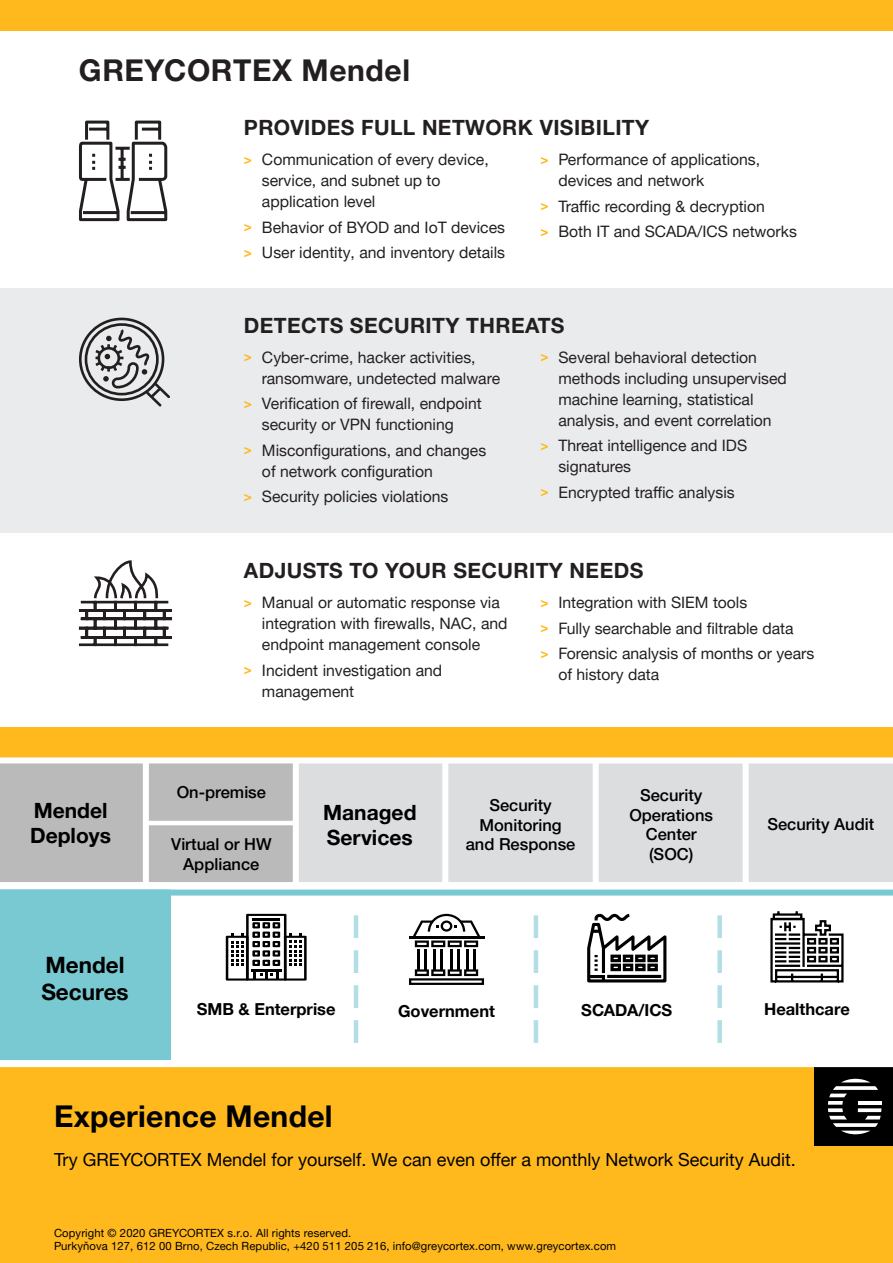
<style>
.page{position:relative;width:893px;height:1263px;background:#fff}
.page>*{position:absolute;margin:0;border:0;box-sizing:border-box;transform-origin:0 0}
.t1{font:700 30px "Helvetica Neue LTW1 G";letter-spacing:.02em;color:#231f20}
.Header_Style_2{font:700 30px "Helvetica Neue LTW1 G";letter-spacing:.01em;color:#000}
.Header_Style_3{font:700 22.5px/27px "Helvetica Neue LTW1 G";color:#000}
.t2{font:700 21px "Helvetica Neue LTW1 G";letter-spacing:.02em;color:#231f20}
.Other_-_Icon_p_4{font:700 21px/25.2px "Helvetica Neue LTW1 G";color:#000}
.Header_Style_3-2{font:700 21px/25.2px "Helvetica Neue LTW1 G";color:#000}
.t3{font:18px "Helvetica Neue LTW1 G";color:#000}
.Other_-_Icon_p_4-2{font:500 16.5px/19.8px "Helvetica Neue LTW1 G";color:#000;text-align:center}
.Other_-_Icon_p_4-3{font:700 16.5px "Helvetica Neue LTW1 G";color:#000}
.t4{font:15.75px/21px "Helvetica Neue LTW1 G";color:#231f20}
.Other_-_Footer{font:11.25px "Helvetica Neue LTW1 G";letter-spacing:.01em;color:#000}
.s1{font-weight:700;font-size:13.5px;color:#ffb91d}
</style>
<div class="page">
<div style="left:0;top:288px;width:893px;height:245px;background:#eaebec"></div>
<div style="left:0;top:0;width:893px;height:30px;background:#ffb91d"></div>
<svg style="left:79px;top:120px;width:89px;height:102px"></svg>
<svg style="left:79px;top:317px;width:91px;height:90px"></svg>
<svg style="left:78px;top:560px;width:94px;height:87px"></svg>
<div style="left:0;top:1063px;width:893px;height:200px;background:#ffb91d"></div>
<div style="left:0;top:889px;width:170px;height:171px;background:#79c9d3"></div>
<hr style="left:409px;top:936px;width:75px;height:2px;background:#000">
<hr style="left:417px;top:949px;width:3px;height:21px;background:#000">
<hr style="left:424px;top:949px;width:3px;height:21px;background:#000">
<hr style="left:434px;top:949px;width:2px;height:21px;background:#000">
<hr style="left:441px;top:949px;width:2px;height:21px;background:#000">
<hr style="left:450px;top:949px;width:2px;height:21px;background:#000">
<hr style="left:457px;top:949px;width:2px;height:21px;background:#000">
<hr style="left:466px;top:949px;width:3px;height:21px;background:#000">
<hr style="left:473px;top:949px;width:3px;height:21px;background:#000">
<svg style="left:413px;top:914px;width:67px;height:33px"></svg>
<svg style="left:409px;top:969px;width:75px;height:16px"></svg>
<svg style="left:587px;top:913px;width:80px;height:70px"></svg>
<svg style="left:226px;top:914px;width:81px;height:66px"></svg>
<svg style="left:717px;top:915px;width:5px;height:128px"></svg>
<svg style="left:534px;top:915px;width:4px;height:128px"></svg>
<svg style="left:354px;top:915px;width:4px;height:128px"></svg>
<div style="left:149px;top:763px;width:145px;height:58px;background:#bababa"></div>
<div style="left:149px;top:825px;width:145px;height:59px;background:#bababa"></div>
<div style="left:0;top:763px;width:141px;height:119px;background:#bababa"></div>
<div style="left:447px;top:763px;width:147px;height:123px;background:#dcdddf"></div>
<div style="left:599px;top:763px;width:145px;height:123px;background:#dcdddf"></div>
<div style="left:749px;top:763px;width:144px;height:121px;background:#dcdddf"></div>
<div style="left:297px;top:763px;width:145px;height:123px;background:#dcdddf"></div>
<div style="left:0;top:727px;width:893px;height:30px;background:#ffb91d"></div>
<div style="left:0;top:882px;width:893px;height:7px;background:#fff"></div>
<div style="left:815px;top:1067px;width:78px;height:79px;background:#000"></div>
<svg style="left:828px;top:1079px;width:53px;height:55px"></svg>
<hr style="left:858px;top:1101px;width:23px;height:4px;background:#fff">
<div style="left:0;top:1061px;width:893px;height:6px;background:#fff"></div>
<div style="left:293px;top:761px;width:6px;height:126px;background:#fff"></div>
<div style="left:442px;top:761px;width:6px;height:126px;background:#fff"></div>
<div style="left:593px;top:761px;width:6px;height:126px;background:#fff"></div>
<div style="left:743px;top:761px;width:6px;height:126px;background:#fff"></div>
<div style="left:0;top:889px;width:893px;height:6px;background:#79c9d3"></div>
<svg style="left:770px;top:911px;width:74px;height:72px"></svg>
<h1 class="t1" style="left:79px;top:52px;width:333px">GREYCORTEX Mendel</h1>
<h2 class="t2" style="left:244px;top:115px;width:407px">PROVIDES FULL NETWORK VISIBILITY</h2>
<p class="t4" style="left:262px;top:149px;width:228px;text-indent:-18px"><span class="s1">&gt;</span> Communication of every device, service, and subnet up to application level</p>
<p class="t4" style="left:244px;top:217px;width:263px"><span class="s1">&gt;</span> Behavior of BYOD and IoT devices</p>
<p class="t4" style="left:244px;top:242px;width:263px"><span class="s1">&gt;</span> User identity, and inventory details</p>
<p class="t4" style="left:558px;top:149px;width:203px;text-indent:-18px"><span class="s1">&gt;</span> Performance of applications, devices and network</p>
<p class="t4" style="left:540px;top:196px;width:226px"><span class="s1">&gt;</span> Traffic recording &amp; decryption</p>
<p class="t4" style="left:540px;top:221px;width:258px"><span class="s1">&gt;</span> Both IT and SCADA/ICS networks</p>
<h2 class="t2" style="left:244px;top:312px;width:322px">DETECTS SECURITY THREATS</h2>
<p class="t4" style="left:262px;top:346px;width:240px;text-indent:-18px"><span class="s1">&gt;</span> Cyber-crime, hacker activities, ransomware, undetected malware</p>
<p class="t4" style="left:262px;top:393px;width:221px;text-indent:-18px"><span class="s1">&gt;</span> Verification of firewall, endpoint security or VPN functioning</p>
<p class="t4" style="left:262px;top:439px;width:226px;text-indent:-18px"><span class="s1">&gt;</span> Misconfigurations, and changes of network configuration</p>
<p class="t4" style="left:244px;top:486px;width:206px"><span class="s1">&gt;</span> Security policies violations</p>
<p class="t4" style="left:558px;top:346px;width:230px;text-indent:-18px"><span class="s1">&gt;</span> Several behavioral detection methods including unsupervised machine learning, statistical analysis, and event correlation</p>
<p class="t4" style="left:558px;top:435px;width:190px;text-indent:-18px"><span class="s1">&gt;</span> Threat intelligence and IDS signatures</p>
<p class="t4" style="left:540px;top:481px;width:196px"><span class="s1">&gt;</span> Encrypted traffic analysis</p>
<h2 class="t2" style="left:244px;top:558px;width:401px">ADJUSTS TO YOUR SECURITY NEEDS</h2>
<p class="t4" style="left:262px;top:592px;width:247px;text-indent:-18px"><span class="s1">&gt;</span> Manual or automatic response via integration with firewalls, NAC, and endpoint management console</p>
<p class="t4" style="left:262px;top:659px;width:182px;text-indent:-18px"><span class="s1">&gt;</span> Incident investigation and management</p>
<p class="t4" style="left:540px;top:592px;width:208px"><span class="s1">&gt;</span> Integration with SIEM tools</p>
<p class="t4" style="left:540px;top:617px;width:255px"><span class="s1">&gt;</span> Fully searchable and filtrable data</p>
<p class="t4" style="left:558px;top:643px;width:257px;text-indent:-18px"><span class="s1">&gt;</span> Forensic analysis of months or years of history data</p>
<p class="Other_-_Icon_p_4-2" style="left:177px;top:782px;width:91px">On-premise</p>
<p class="Other_-_Icon_p_4-2" style="left:171px;top:835px;width:102px">Virtual or HW<br>Appliance</p>
<p class="Header_Style_3-2" style="left:30px;top:797px;width:82px">Mendel<br>Deploys</p>
<p class="Other_-_Icon_p_4-2" style="left:466px;top:795px;width:111px">Security<br>Monitoring and Response</p>
<p class="Other_-_Icon_p_4-2" style="left:629px;top:785px;width:85px">Security<br>Operations<br>Center (SOC)</p>
<p class="Other_-_Icon_p_4" style="left:323px;top:799px;width:95px">Managed<br>Services</p>
<p class="Header_Style_3" style="left:41px;top:951px;width:89px">Mendel<br>Secures</p>
<p class="Other_-_Icon_p_4-2" style="left:767px;top:814px;width:108px">Security Audit</p>
<p class="Other_-_Icon_p_4-3" style="left:197px;top:999px;width:140px">SMB &amp; Enterprise</p>
<p class="Other_-_Icon_p_4-3" style="left:398px;top:1001px;width:98px">Government</p>
<p class="Other_-_Icon_p_4-3" style="left:581px;top:1000px;width:92px">SCADA/ICS</p>
<p class="Other_-_Icon_p_4-3" style="left:764px;top:999px;width:87px">Healthcare</p>
<p class="Header_Style_2" style="left:54px;top:1098px;width:280px">Experience Mendel</p>
<p class="t3" style="left:54px;top:1148px;width:743px">Try GREYCORTEX Mendel for yourself. We can even offer a monthly Network Security Audit.</p>
<p class="Other_-_Footer" style="left:54px;top:1226px;width:299px">Copyright © 2020 GREYCORTEX s.r.o. All rights reserved.</p>
<p class="Other_-_Footer" style="left:54px;top:1239px;width:564px">Purkyňova 127, 612 00 Brno, Czech Republic, +420 511 205 216, info@greycortex.com, www.greycortex.com</p>
</div>
